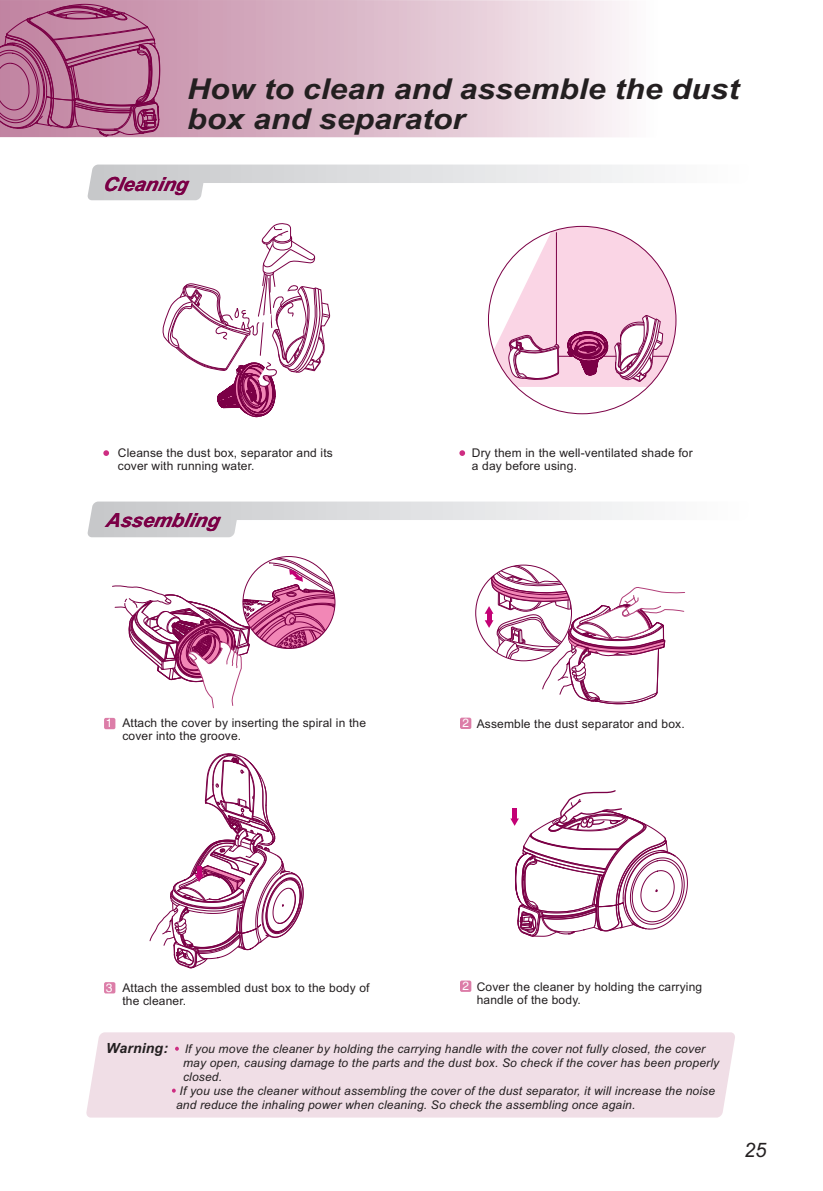
<style>
.page{position:relative;width:823px;height:1191px;background:#fff}
.page>*{position:absolute;margin:0;border:0;box-sizing:border-box;transform-origin:0 0}
.t1{font:italic 700 28.8px/30px "Arial";color:#231f20;scale:1.11 1}
.t2{font:italic 20px "Arial";color:#231f20}
.t3{font:italic 700 19.6px "Arial";color:#7b0046}
.t4{font:italic 12px "Arial";letter-spacing:.015em;color:#231f20}
.t5{font:12px/13px "Arial";letter-spacing:.015em;color:#231f20}
.t6{font:12px "Helvetica";color:#fff}
.s1{font-family:"Helvetica";color:#fff}
.s2{font-weight:700;font-size:14px}
</style>
<div class="page">
<svg style="left:0;top:0;width:625px;height:137px;background:#dfc1cf"></svg>
<div style="left:86px;top:1032px;width:649px;height:85px;background:#f0dee6"></div>
<svg style="left:87px;top:164px;width:557px;height:36px"></svg>
<svg style="left:162px;top:223px;width:168px;height:194px"></svg>
<svg style="left:492px;top:226px;width:183px;height:189px"></svg>
<svg style="left:103px;top:450px;width:6px;height:6px"></svg>
<svg style="left:149px;top:753px;width:154px;height:216px"></svg>
<svg style="left:175px;top:1046px;width:4px;height:4px"></svg>
<svg style="left:172px;top:1088px;width:4px;height:4px"></svg>
<svg style="left:484px;top:565px;width:201px;height:140px"></svg>
<svg style="left:87px;top:501px;width:557px;height:36px"></svg>
<svg style="left:459px;top:450px;width:6px;height:6px"></svg>
<div style="left:104px;top:718px;width:11px;height:11px;background:#dc7da8;border-radius:2px"></div>
<div style="left:459px;top:717px;width:12px;height:12px;background:#dc7da8;border-radius:2px"></div>
<div style="left:104px;top:982px;width:11px;height:11px;background:#dc7da8;border-radius:2px"></div>
<div style="left:459px;top:980px;width:12px;height:12px;background:#dc7da8;border-radius:2px"></div>
<svg style="left:510px;top:790px;width:177px;height:147px"></svg>
<svg style="left:112px;top:556px;width:223px;height:152px"></svg>
<svg style="left:0;top:4px;width:160px;height:132px;background:#b77295"></svg>
<h1 class="t1" style="left:187px;top:77px;width:498px">How to clean and assemble the dust box and separator</h1>
<h3 class="t3" style="left:102px;top:177px;width:90px">Cleaning</h3>
<p class="t5" style="left:118px;top:447px;width:216px">Cleanse the dust box, separator and its cover with running water.</p>
<h3 class="t3" style="left:105px;top:513px;width:119px">Assembling</h3>
<p class="t5" style="left:471px;top:447px;width:222px">Dry them in the well-ventilated shade for a day before using.</p>
<p class="t5" style="left:122px;top:717px;width:245px">Attach the cover by inserting the spiral in the cover into the groove.</p>
<p class="t6" style="left:106px;top:719px;width:8px">1</p>
<p class="t6" style="left:462px;top:718px;width:8px">2</p>
<p class="t5" style="left:476px;top:718px;width:209px">Assemble the dust separator and box.</p>
<p class="t5" style="left:476px;top:981px;width:227px;text-indent:-14px"><span class="s1">2</span> Cover the cleaner by holding the carrying handle of the body.</p>
<p class="t5" style="left:122px;top:982px;width:248px;text-indent:-17px"><span class="s1">3</span> Attach the assembled dust box to the body of the cleaner.</p>
<p class="t4" style="left:106px;top:1044px;width:600px"><span class="s2">Warning:</span> If you move the cleaner by holding the carrying handle with the cover not fully closed, the cover</p>
<p class="t4" style="left:183px;top:1058px;width:537px">may open, causing damage to the parts and the dust box. So check if the cover has been properly</p>
<p class="t4" style="left:183px;top:1072px;width:40px">closed.</p>
<p class="t4" style="left:179px;top:1086px;width:536px">If you use the cleaner without assembling the cover of the dust separator, it will increase the noise</p>
<p class="t4" style="left:176px;top:1100px;width:460px">and reduce the inhaling power when cleaning. So check the assembling once again.</p>
<h2 class="t2" style="left:743px;top:1142px;width:24px">25</h2>
</div>
